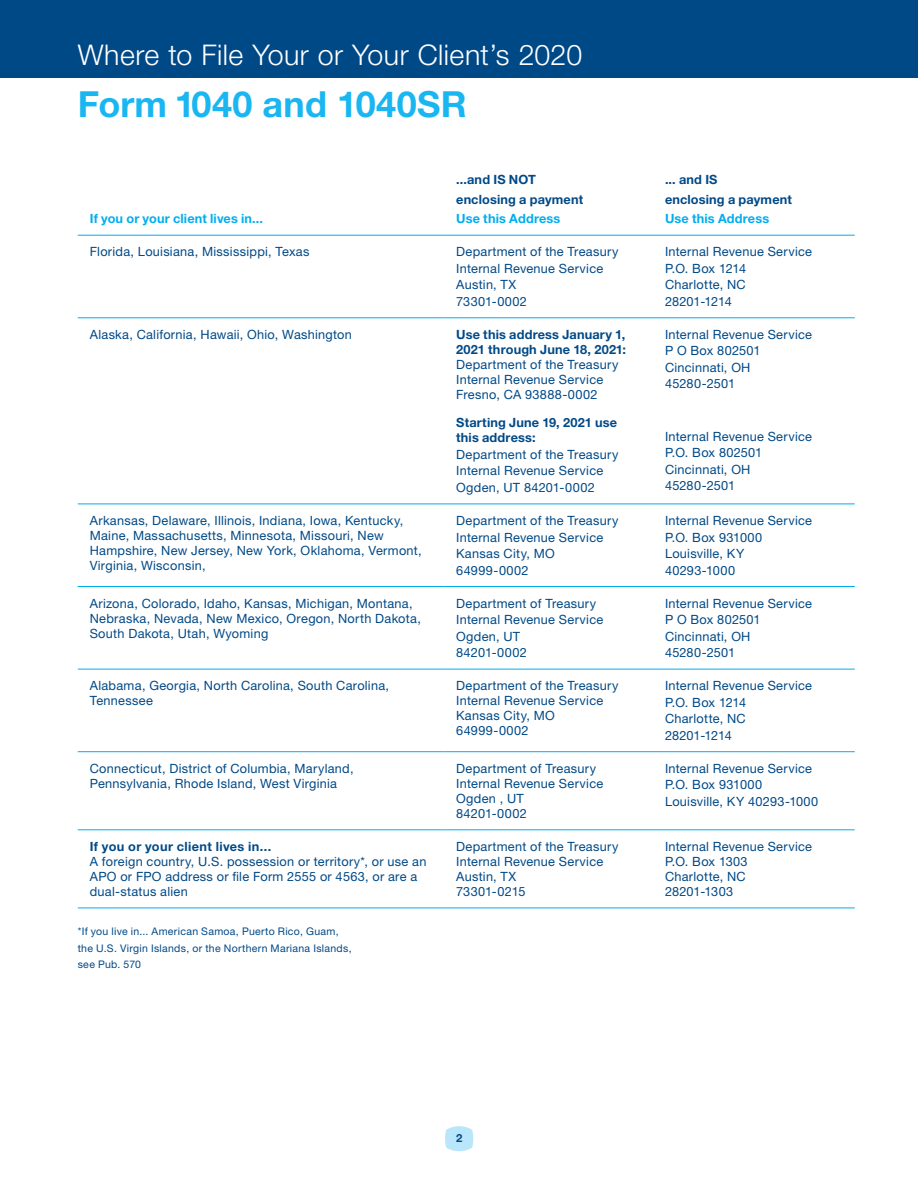
<style>
.page{position:relative;width:918px;height:1188px;background:#fff}
.page>*{position:absolute;margin:0;border:0;box-sizing:border-box;transform-origin:0 0}
._02_Head_Forms_Numbe{font:700 36px "Helvetica Neue LT Std";letter-spacing:.005em;color:#1ab6f1}
._01_Head_leaders{font:300 28.5px "Helvetica Neue LT Std";letter-spacing:.015em;color:#fff}
.Addresses{font:12.75px/16.5px "Helvetica Neue LT Std";letter-spacing:.02em;color:#004987}
.table_body{font:12.75px/15px "Helvetica Neue LT Std";letter-spacing:.02em;color:#004987}
.addresses_less_space{font:12.75px/15px "Helvetica Neue LT Std";letter-spacing:.02em;color:#004987}
.Cyan_Heads{font:700 12.75px/19.5px "Helvetica Neue LT Std";letter-spacing:.01em;color:#004987}
.addresses_bold_headi{font:700 12.75px/15px "Helvetica Neue LT Std";letter-spacing:.01em;color:#004987}
.Cyan_Heads-2{font:700 12.75px "Helvetica Neue LT Std";letter-spacing:.01em;color:#00aeef}
.t1{font:700 11.25px "Helvetica Neue LT Std";color:#004987}
.Footnote{font:10.5px/16.5px "Helvetica Neue LT Std";letter-spacing:.03em;color:#004987}
.s1{color:#00aeef}
.s2{font-weight:700}
</style>
<div class="page">
<svg style="left:445px;top:1126px;width:29px;height:25px"></svg>
<div style="left:0;top:0;width:918px;height:78px;background:#004987"></div>
<hr style="left:78px;top:318px;width:366px;height:1px;background:#00aeef">
<hr style="left:444px;top:318px;width:209px;height:1px;background:#00aeef">
<hr style="left:653px;top:318px;width:202px;height:1px;background:#00aeef">
<hr style="left:78px;top:504px;width:366px;height:1px;background:#00aeef">
<hr style="left:444px;top:504px;width:209px;height:1px;background:#00aeef">
<hr style="left:653px;top:504px;width:202px;height:1px;background:#00aeef">
<hr style="left:78px;top:586px;width:366px;height:1px;background:#00aeef">
<hr style="left:444px;top:586px;width:209px;height:1px;background:#00aeef">
<hr style="left:653px;top:586px;width:202px;height:1px;background:#00aeef">
<hr style="left:78px;top:669px;width:366px;height:1px;background:#00aeef">
<hr style="left:444px;top:669px;width:209px;height:1px;background:#00aeef">
<hr style="left:653px;top:669px;width:202px;height:1px;background:#00aeef">
<hr style="left:78px;top:751px;width:366px;height:1px;background:#00aeef">
<hr style="left:444px;top:751px;width:209px;height:1px;background:#00aeef">
<hr style="left:653px;top:751px;width:202px;height:1px;background:#00aeef">
<hr style="left:78px;top:830px;width:366px;height:1px;background:#00aeef">
<hr style="left:444px;top:830px;width:209px;height:1px;background:#00aeef">
<hr style="left:653px;top:830px;width:202px;height:1px;background:#00aeef">
<hr style="left:78px;top:235px;width:366px;height:1px;background:#00aeef">
<hr style="left:444px;top:235px;width:209px;height:1px;background:#00aeef">
<hr style="left:653px;top:235px;width:202px;height:1px;background:#00aeef">
<hr style="left:78px;top:908px;width:366px;height:1px;background:#00aeef">
<hr style="left:444px;top:908px;width:209px;height:1px;background:#00aeef">
<hr style="left:653px;top:908px;width:202px;height:1px;background:#00aeef">
<p class="_01_Head_leaders" style="left:78px;top:37px;width:506px">Where to File Your or Your Client’s 2020</p>
<p class="_02_Head_Forms_Numbe" style="left:78px;top:82px;width:391px">Form 1040 and 1040SR</p>
<p class="Cyan_Heads-2" style="left:90px;top:211px;width:175px">If you or your client lives in...</p>
<p class="Cyan_Heads" style="left:456px;top:170px;width:128px">...and IS NOT enclosing a payment<br><span class="s1">Use this Address</span></p>
<p class="Cyan_Heads" style="left:665px;top:170px;width:128px">... and IS<br>enclosing a payment<br><span class="s1">Use this Address</span></p>
<p class="table_body" style="left:90px;top:244px;width:221px">Florida, Louisiana, Mississippi, Texas</p>
<p class="Addresses" style="left:456px;top:243px;width:164px">Department of the Treasury<br>Internal Revenue Service<br>Austin, TX<br>73301-0002</p>
<p class="Addresses" style="left:665px;top:243px;width:149px">Internal Revenue Service<br>P.O. Box 1214<br>Charlotte, NC<br>28201-1214</p>
<p class="table_body" style="left:90px;top:327px;width:264px">Alaska, California, Hawaii, Ohio, Washington</p>
<p class="addresses_bold_headi" style="left:456px;top:327px;width:171px">Use this address January 1,<br>2021 through June 18, 2021:</p>
<p class="addresses_less_space" style="left:456px;top:357px;width:164px">Department of the Treasury<br>Internal Revenue Service<br>Fresno, CA 93888-0002</p>
<p class="addresses_bold_headi" style="left:456px;top:415px;width:162px">Starting June 19, 2021 use this address:</p>
<p class="Addresses" style="left:456px;top:446px;width:164px">Department of the Treasury<br>Internal Revenue Service<br>Ogden, UT 84201-0002</p>
<p class="Addresses" style="left:665px;top:326px;width:149px">Internal Revenue Service<br>P O Box 802501<br>Cincinnati, OH<br>45280-2501</p>
<p class="addresses_less_space" style="left:665px;top:428px;width:149px;line-height:16.5px">Internal Revenue Service<br>P.O. Box 802501<br>Cincinnati, OH<br>45280-2501</p>
<p class="table_body" style="left:90px;top:513px;width:333px">Arkansas, Delaware, Illinois, Indiana, Iowa, Kentucky, Maine, Massachusetts, Minnesota, Missouri, New Hampshire, New Jersey, New York, Oklahoma, Vermont, Virginia, Wisconsin,</p>
<p class="Addresses" style="left:456px;top:512px;width:164px">Department of the Treasury<br>Internal Revenue Service<br>Kansas City, MO<br>64999-0002</p>
<p class="Addresses" style="left:665px;top:512px;width:149px">Internal Revenue Service<br>P.O. Box 931000<br>Louisville, KY<br>40293-1000</p>
<p class="table_body" style="left:90px;top:595px;width:333px">Arizona, Colorado, Idaho, Kansas, Michigan, Montana,<br>Nebraska, Nevada, New Mexico, Oregon, North Dakota,<br>South Dakota, Utah, Wyoming</p>
<p class="Addresses" style="left:456px;top:595px;width:149px">Department of Treasury<br>Internal Revenue Service<br>Ogden, UT<br>84201-0002</p>
<p class="Addresses" style="left:665px;top:595px;width:149px">Internal Revenue Service<br>P O Box 802501<br>Cincinnati, OH<br>45280-2501</p>
<p class="table_body" style="left:90px;top:678px;width:301px">Alabama, Georgia, North Carolina, South Carolina,<br>Tennessee</p>
<p class="addresses_less_space" style="left:456px;top:678px;width:164px">Department of the Treasury<br>Internal Revenue Service<br>Kansas City, MO<br>64999-0002</p>
<p class="Addresses" style="left:665px;top:677px;width:149px">Internal Revenue Service<br>P.O. Box 1214<br>Charlotte, NC<br>28201-1214</p>
<p class="table_body" style="left:90px;top:761px;width:265px">Connecticut, District of Columbia, Maryland,<br>Pennsylvania, Rhode Island, West Virginia</p>
<p class="addresses_less_space" style="left:456px;top:761px;width:149px">Department of Treasury<br>Internal Revenue Service<br>Ogden , UT<br>84201-0002</p>
<p class="Addresses" style="left:665px;top:760px;width:155px">Internal Revenue Service<br>P.O. Box 931000<br>Louisville, KY 40293-1000</p>
<p class="table_body" style="left:90px;top:839px;width:338px"><span class="s2">If you or your client lives in...<br></span>A foreign country, U.S. possession or territory*, or use an APO or FPO address or file Form 2555 or 4563, or are a dual-status alien</p>
<p class="Addresses" style="left:456px;top:839px;width:164px;line-height:15px">Department of the Treasury<br>Internal Revenue Service<br>Austin, TX<br>73301-0215</p>
<p class="Addresses" style="left:665px;top:839px;width:149px;line-height:15px">Internal Revenue Service<br>P.O. Box 1303<br>Charlotte, NC<br>28201-1303</p>
<p class="Footnote" style="left:78px;top:923px;width:275px">*If you live in... American Samoa, Puerto Rico, Guam, the U.S. Virgin Islands, or the Northern Mariana Islands, see Pub. 570</p>
<p class="t1" style="left:456px;top:1131px;width:8px">2</p>
</div>
